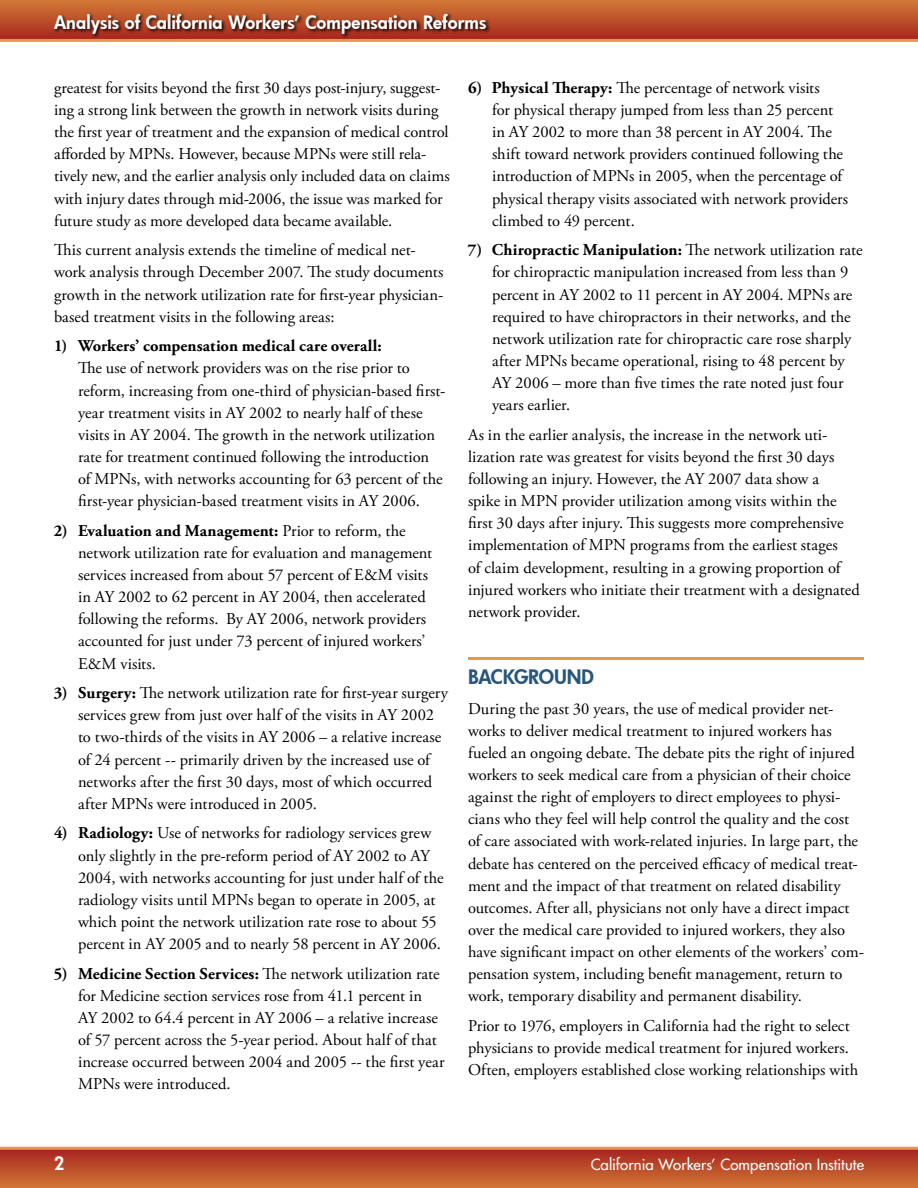
<style>
.page{position:relative;width:918px;height:1188px;background:#fff}
.page>*{position:absolute;margin:0;border:0;box-sizing:border-box;transform-origin:0 0}
.t1{font:800 19.5px "Futura";letter-spacing:-.01em;color:#26567d}
.t2{font:800 18px "Futura";letter-spacing:.005em;color:#fff}
.t3{font:16.5px/22.2px "Adobe Garamond Pro";color:#000}
.t4{font:700 16.5px "Adobe Garamond Pro";letter-spacing:.005em;color:#000}
.t5{font:15px "Futura";letter-spacing:.005em;color:#fff}
.s1{font-weight:700}
</style>
<div class="page">
<div style="left:0;top:0;width:918px;height:40px;background:linear-gradient(to bottom,#d27935,#aa2821)"></div>
<div style="left:0;top:1148px;width:918px;height:40px;background:linear-gradient(to bottom,#a6211f,#d07634)"></div>
<svg style="left:52px;top:12px;width:439px;height:27px;background:#93351f"></svg>
<hr style="left:0;top:39px;width:918px;height:3px;background:#e89843">
<hr style="left:0;top:1147px;width:918px;height:3px;background:#e89843">
<svg style="left:917px;top:0;width:1px;height:39px"></svg>
<svg style="left:917px;top:1150px;width:1px;height:38px"></svg>
<hr style="left:468px;top:657px;width:396px;height:3px;background:#e89843">
<p class="t2" style="left:54px;top:10px;width:434px">Analysis of California Workers’ Compensation Reforms</p>
<p class="t3" style="left:54px;top:77px;width:397px">greatest for visits beyond the first 30 days post-injury, suggest&shy;ing a strong link between the growth in network visits during the first year of treatment and the expansion of medical control afforded by MPNs. However, because MPNs were still rela&shy;tively new, and the earlier analysis only included data on claims with injury dates through mid-2006, the issue was marked for future study as more developed data became available.</p>
<p class="t3" style="left:54px;top:240px;width:391px">This current analysis extends the timeline of medical net&shy;work analysis through December 2007. The study documents growth in the network utilization rate for first-year physician&shy;based treatment visits in the following areas:</p>
<p class="t4" style="left:54px;top:336px;width:329px">1) Workers’ compensation medical care overall:</p>
<p class="t3" style="left:78px;top:358px;width:369px">The use of network providers was on the rise prior to reform, increasing from one-third of physician-based first&shy;year treatment visits in AY 2002 to nearly half of these visits in AY 2004. The growth in the network utilization rate for treatment continued following the introduction of MPNs, with networks accounting for 63 percent of the first-year physician-based treatment visits in AY 2006.</p>
<p class="t3" style="left:78px;top:520px;width:356px;text-indent:-24px"><span class="s1">2) Evaluation and Management:</span> Prior to reform, the network utilization rate for evaluation and management services increased from about 57 percent of E&amp;M visits in AY 2002 to 62 percent in AY 2004, then accelerated following the reforms. By AY 2006, network providers accounted for just under 73 percent of injured workers’ E&amp;M visits.</p>
<p class="t3" style="left:78px;top:683px;width:372px;text-indent:-24px"><span class="s1">3) Surgery:</span> The network utilization rate for first-year surgery services grew from just over half of the visits in AY 2002 to two-thirds of the visits in AY 2006 – a relative increase of 24 percent -- primarily driven by the increased use of networks after the first 30 days, most of which occurred after MPNs were introduced in 2005.</p>
<p class="t3" style="left:78px;top:823px;width:367px;text-indent:-24px"><span class="s1">4) Radiology:</span> Use of networks for radiology services grew only slightly in the pre-reform period of AY 2002 to AY 2004, with networks accounting for just under half of the radiology visits until MPNs began to operate in 2005, at which point the network utilization rate rose to about 55 percent in AY 2005 and to nearly 58 percent in AY 2006.</p>
<p class="t3" style="left:78px;top:963px;width:368px;text-indent:-24px"><span class="s1">5) Medicine Section Services:</span> The network utilization rate for Medicine section services rose from 41.1 percent in AY 2002 to 64.4 percent in AY 2006 – a relative increase of 57 percent across the 5-year period. About half of that increase occurred between 2004 and 2005 -- the first year MPNs were introduced.</p>
<p class="t3" style="left:492px;top:77px;width:358px;text-indent:-24px"><span class="s1">6) Physical Therapy:</span> The percentage of network visits<br>for physical therapy jumped from less than 25 percent in AY 2002 to more than 38 percent in AY 2004. The shift toward network providers continued following the introduction of MPNs in 2005, when the percentage of physical therapy visits associated with network providers climbed to 49 percent.</p>
<p class="t3" style="left:492px;top:240px;width:372px;text-indent:-24px"><span class="s1">7) Chiropractic Manipulation:</span> The network utilization rate for chiropractic manipulation increased from less than 9 percent in AY 2002 to 11 percent in AY 2004. MPNs are required to have chiropractors in their networks, and the network utilization rate for chiropractic care rose sharply after MPNs became operational, rising to 48 percent by AY 2006 – more than five times the rate noted just four years earlier.</p>
<p class="t3" style="left:468px;top:424px;width:393px">As in the earlier analysis, the increase in the network uti&shy;lization rate was greatest for visits beyond the first 30 days following an injury. However, the AY 2007 data show a<br>spike in MPN provider utilization among visits within the first 30 days after injury. This suggests more comprehensive implementation of MPN programs from the earliest stages<br>of claim development, resulting in a growing proportion of injured workers who initiate their treatment with a designated network provider.</p>
<p class="t1" style="left:468px;top:664px;width:128px">BACKGROUND</p>
<p class="t3" style="left:468px;top:698px;width:398px">During the past 30 years, the use of medical provider net&shy;works to deliver medical treatment to injured workers has fueled an ongoing debate. The debate pits the right of injured workers to seek medical care from a physician of their choice against the right of employers to direct employees to physi&shy;cians who they feel will help control the quality and the cost of care associated with work-related injuries. In large part, the debate has centered on the perceived efficacy of medical treat&shy;ment and the impact of that treatment on related disability outcomes. After all, physicians not only have a direct impact over the medical care provided to injured workers, they also have significant impact on other elements of the workers’ com&shy;pensation system, including benefit management, return to work, temporary disability and permanent disability.</p>
<p class="t3" style="left:468px;top:1015px;width:392px">Prior to 1976, employers in California had the right to select physicians to provide medical treatment for injured workers.<br>Often, employers established close working relationships with</p>
<p class="t5" style="left:591px;top:1154px;width:275px">California Workers’ Compensation Institute</p>
</div>
